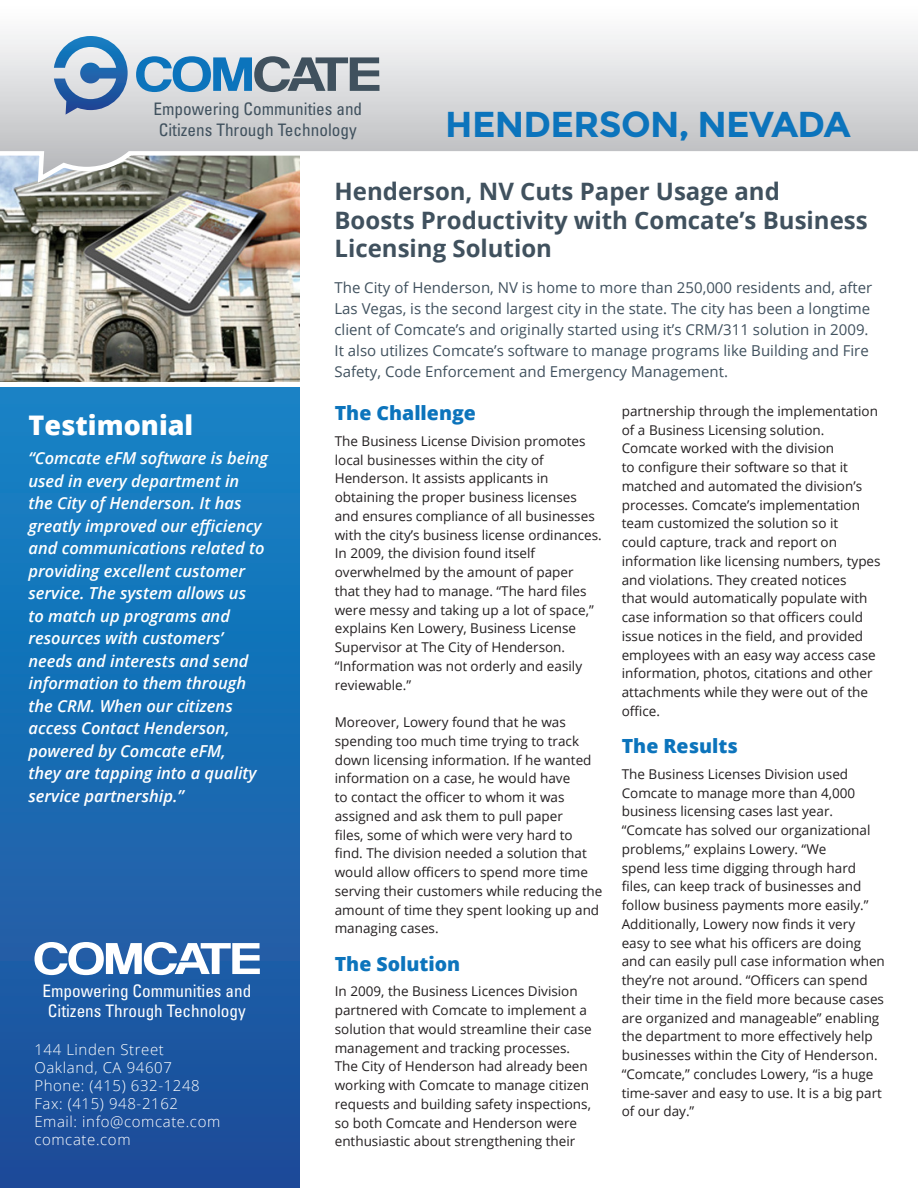
<style>
.page{position:relative;width:918px;height:1188px;background:#fff}
.page>*{position:absolute;margin:0;border:0;box-sizing:border-box;transform-origin:0 0}
.t1{font:700 36px "Montserrat";letter-spacing:-.02em;color:#0c74bc}
.t2{font:800 27px "Open Sans";color:#fff}
.t3{font:700 24px/28.8px "Open Sans";color:#40515e}
.t4{font:800 19.5px "Open Sans";color:#0c74bc}
.t5{font:condensed 17.25px "Univers";color:#40515e}
.t6{font:condensed 17.25px "Univers";color:#fff}
.t7{font:italic 600 16.5px/22.5px "Open Sans";color:#fff}
.t8{font:15px/21px "Open Sans";color:#40515e}
.t9{font:300 15px "Open Sans";letter-spacing:.04em;color:#fff}
.t10{font:13.5px/18.8px "Open Sans";color:#231f20}
</style>
<div class="page">
<img style="left:0;top:187px;width:300px;height:195px">
<svg style="left:0;top:34px;width:918px;height:153px"></svg>
<div style="left:0;top:387px;width:300px;height:801px;background:linear-gradient(to bottom,#1485c8,#1e4c99)"></div>
<svg style="left:54px;top:36px;width:74px;height:79px;background:#87a9ca"></svg>
<svg style="left:136px;top:56px;width:243px;height:36px;background:#81a1b7"></svg>
<svg style="left:34px;top:942px;width:226px;height:33px"></svg>
<p class="t5" style="left:153px;top:98px;width:210px">Empowering Communities and</p>
<p class="t5" style="left:159px;top:119px;width:199px">Citizens Through Technology</p>
<p class="t1" style="left:445px;top:103px;width:407px">HENDERSON, NEVADA</p>
<p class="t2" style="left:28px;top:405px;width:166px">Testimonial</p>
<p class="t7" style="left:28px;top:447px;width:241px">“Comcate eFM software is being used in every department in<br>the City of Henderson. It has greatly improved our efficiency and communications related to providing excellent customer service. The system allows us<br>to match up programs and resources with customers’ needs and interests and send information to them through the CRM. When our citizens access Contact Henderson, powered by Comcate eFM,<br>they are tapping into a quality service partnership.”</p>
<p class="t6" style="left:42px;top:979px;width:210px">Empowering Communities and</p>
<p class="t6" style="left:48px;top:1000px;width:199px">Citizens Through Technology</p>
<p class="t9" style="left:34px;top:1039px;width:131px">144 Linden Street</p>
<p class="t9" style="left:34px;top:1057px;width:139px">Oakland, CA 94607</p>
<p class="t9" style="left:34px;top:1075px;width:167px">Phone: (415) 632-1248</p>
<p class="t9" style="left:34px;top:1093px;width:145px">Fax: (415) 948-2162</p>
<p class="t9" style="left:34px;top:1111px;width:187px">Email: info@comcate.com</p>
<p class="t9" style="left:34px;top:1129px;width:98px">comcate.com</p>
<p class="t3" style="left:334px;top:176px;width:447px">Henderson, NV Cuts Paper Usage and</p>
<p class="t3" style="left:334px;top:205px;width:535px">Boosts Productivity with Comcate’s Business<br>Licensing Solution</p>
<p class="t8" style="left:334px;top:277px;width:539px">The City of Henderson, NV is home to more than 250,000 residents and, after Las Vegas, is the second largest city in the state. The city has been a longtime client of Comcate’s and originally started using it’s CRM/311 solution in 2009.<br>It also utilizes Comcate’s software to manage programs like Building and Fire Safety, Code Enforcement and Emergency Management.</p>
<p class="t4" style="left:335px;top:398px;width:143px">The Challenge</p>
<p class="t10" style="left:335px;top:431px;width:269px">The Business License Division promotes local businesses within the city of Henderson. It assists applicants in obtaining the proper business licenses and ensures compliance of all businesses with the city’s business license ordinances.<br>In 2009, the division found itself overwhelmed by the amount of paper that they had to manage. “The hard files were messy and taking up a lot of space,” explains Ken Lowery, Business License Supervisor at The City of Henderson. “Information was not orderly and easily reviewable.”</p>
<p class="t10" style="left:335px;top:713px;width:269px">Moreover, Lowery found that he was spending too much time trying to track down licensing information. If he wanted information on a case, he would have<br>to contact the officer to whom it was assigned and ask them to pull paper<br>files, some of which were very hard to find. The division needed a solution that would allow officers to spend more time serving their customers while reducing the amount of time they spent looking up and managing cases.</p>
<p class="t4" style="left:335px;top:949px;width:127px">The Solution</p>
<p class="t10" style="left:335px;top:982px;width:258px">In 2009, the Business Licences Division partnered with Comcate to implement a solution that would streamline their case management and tracking processes.<br>The City of Henderson had already been working with Comcate to manage citizen requests and building safety inspections, so both Comcate and Henderson were enthusiastic about strengthening their</p>
<p class="t10" style="left:622px;top:401px;width:260px">partnership through the implementation of a Business Licensing solution.<br>Comcate worked with the division<br>to configure their software so that it matched and automated the division’s processes. Comcate’s implementation team customized the solution so it<br>could capture, track and report on information like licensing numbers, types and violations. They created notices<br>that would automatically populate with case information so that officers could issue notices in the field, and provided employees with an easy way access case information, photos, citations and other attachments while they were out of the office.</p>
<p class="t4" style="left:622px;top:731px;width:118px">The Results</p>
<p class="t10" style="left:622px;top:764px;width:265px">The Business Licenses Division used Comcate to manage more than 4,000 business licensing cases last year. “Comcate has solved our organizational problems,” explains Lowery. “We<br>spend less time digging through hard files, can keep track of businesses and follow business payments more easily.” Additionally, Lowery now finds it very easy to see what his officers are doing and can easily pull case information when they’re not around. “Officers can spend their time in the field more because cases are organized and manageable” enabling the department to more effectively help businesses within the City of Henderson. “Comcate,” concludes Lowery, “is a huge time-saver and easy to use. It is a big part of our day.”</p>
</div>
